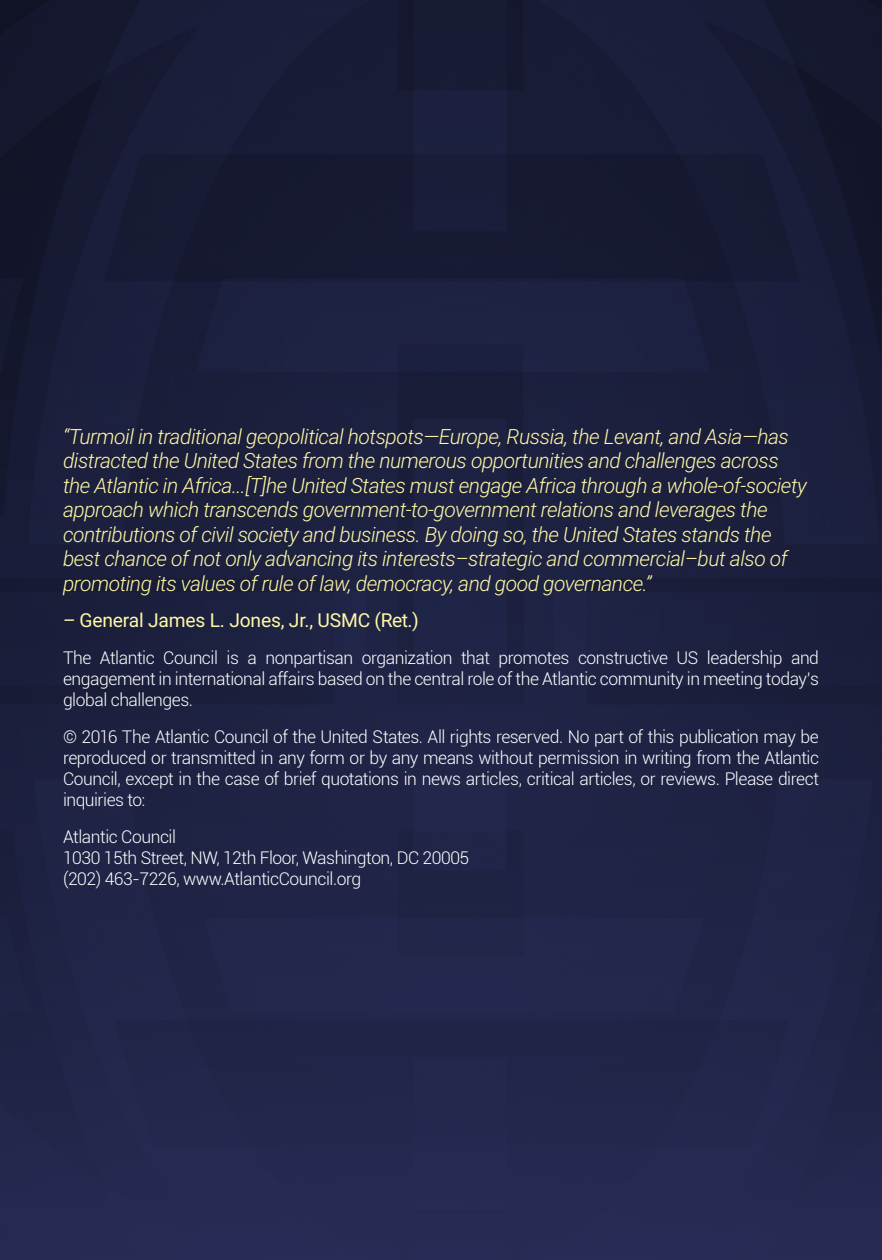
<style>
.page{position:relative;width:882px;height:1260px;background:#fff}
.page>*{position:absolute;margin:0;border:0;box-sizing:border-box;transform-origin:0 0}
.t1{font:italic 300 21px/24.5px "Roboto";letter-spacing:-.025em;color:#fff8a5}
.t2{font:19.25px "Roboto";letter-spacing:-.01em;color:#fff8a5}
.t3{font:300 17.5px/21px "Roboto";letter-spacing:-.025em;color:#fff;text-align:justify}
</style>
<div class="page">
<img style="left:0;top:0;width:882px;height:1260px">
<p class="t1" style="left:63px;top:423px;width:745px">“Turmoil in traditional geopolitical hotspots—Europe, Russia, the Levant, and Asia—has distracted the United States from the numerous opportunities and challenges across the Atlantic in Africa...[T]he United States must engage Africa through a whole-of-society approach which transcends government-to-government relations and leverages the contributions of civil society and business. By doing so, the United States stands the best chance of not only advancing its interests–strategic and commercial–but also of promoting its values of rule of law, democracy, and good governance.”</p>
<p class="t2" style="left:63px;top:607px;width:357px">– General James L. Jones, Jr., USMC (Ret.)</p>
<p class="t3" style="left:63px;top:647px;width:758px">The Atlantic Council is a nonpartisan organization that promotes constructive US leadership and engagement in international affairs based on the central role of the Atlantic community in meeting today’s global challenges.</p>
<p class="t3" style="left:63px;top:726px;width:758px">© 2016 The Atlantic Council of the United States. All rights reserved. No part of this publication may be reproduced or transmitted in any form or by any means without permission in writing from the Atlantic Council, except in the case of brief quotations in news articles, critical articles, or reviews. Please direct inquiries to:</p>
<p class="t3" style="left:63px;top:825px;width:408px;text-align:left">Atlantic Council<br>1030 15th Street, NW, 12th Floor, Washington, DC 20005 (202) 463-7226, www.AtlanticCouncil.org</p>
</div>
